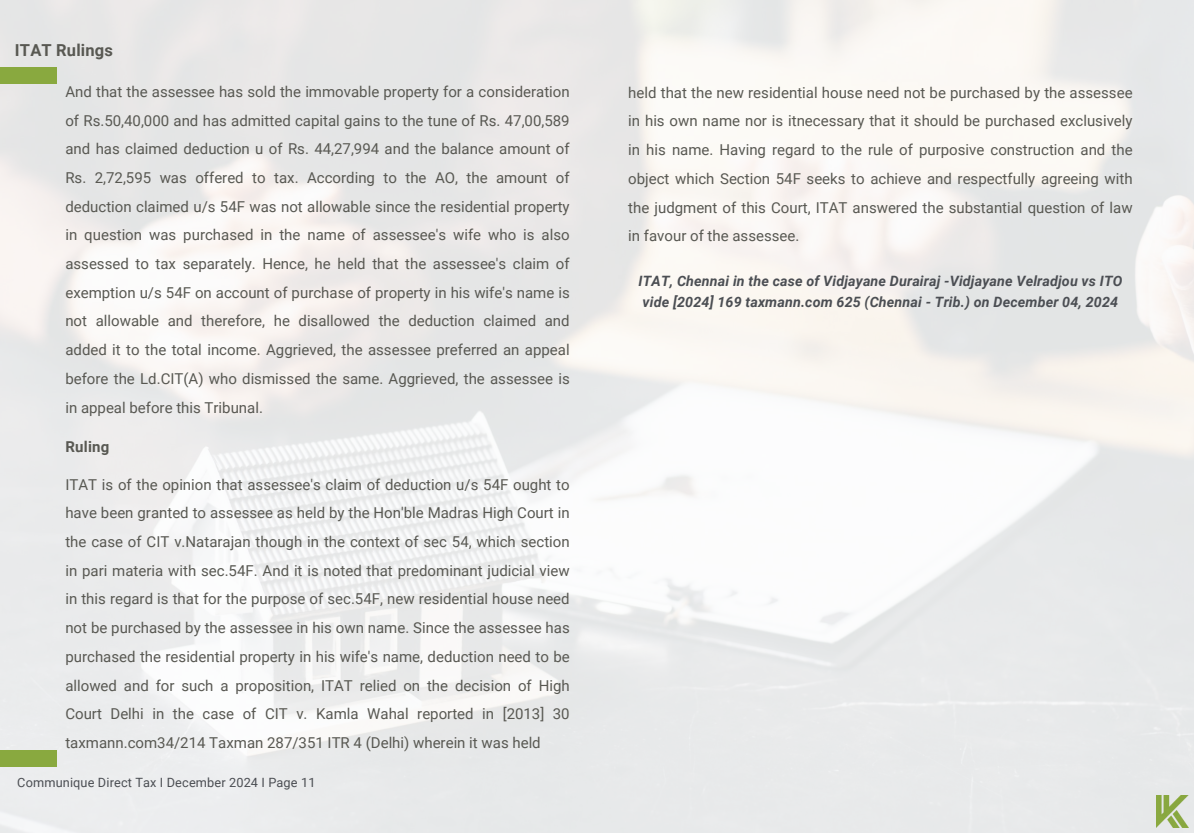
<style>
.page{position:relative;width:1194px;height:833px;background:#fff}
.page>*{position:absolute;margin:0;border:0;box-sizing:border-box;transform-origin:0 0}
.t1{font:700 16.5px "Roboto";letter-spacing:.01em;color:#585852}
.t2{font:15px/28.7px "Roboto";color:#585852;text-align:justify}
.t3{font:700 15px "Roboto";letter-spacing:.01em;color:#585852}
.t4{font:italic 700 14.25px/20.9px "Roboto";letter-spacing:.01em;color:#4b4e53}
.t5{font:12.75px "Roboto";letter-spacing:.01em;color:#4b4e53}
</style>
<div class="page">
<img style="left:0;top:0;width:1193px;height:832px">
<img style="left:1156px;top:795px;width:32px;height:32px">
<div style="left:0;top:749px;width:57px;height:17px;background:#89a93f"></div>
<div style="left:0;top:67px;width:57px;height:17px;background:#89a93f"></div>
<p class="t1" style="left:15px;top:41px;width:99px">ITAT Rulings</p>
<p class="t2" style="left:65px;top:77px;width:505px">And that the assessee has sold the immovable property for a consideration of Rs.50,40,000 and has admitted capital gains to the tune of Rs. 47,00,589 and has claimed deduction u of Rs. 44,27,994 and the balance amount of Rs. 2,72,595 was offered to tax. According to the AO, the amount of deduction claimed u/s 54F was not allowable since the residential property in question was purchased in the name of assessee's wife who is also assessed to tax separately. Hence, he held that the assessee's claim of exemption u/s 54F on account of purchase of property in his wife's name is not allowable and therefore, he disallowed the deduction claimed and added it to the total income. Aggrieved, the assessee preferred an appeal before the Ld.CIT(A) who dismissed the same. Aggrieved, the assessee is in appeal before this Tribunal.</p>
<p class="t3" style="left:66px;top:438px;width:45px">Ruling</p>
<p class="t2" style="left:65px;top:470px;width:505px">ITAT is of the opinion that assessee's claim of deduction u/s 54F ought to have been granted to assessee as held by the Hon'ble Madras High Court in the case of CIT v.Natarajan though in the context of sec 54, which section in pari materia with sec.54F. And it is noted that predominant judicial view in this regard is that for the purpose of sec.54F, new residential house need not be purchased by the assessee in his own name. Since the assessee has purchased the residential property in his wife's name, deduction need to be allowed and for such a proposition, ITAT relied on the decision of High Court Delhi in the case of CIT v. Kamla Wahal reported in [2013] 30 taxmann.com34/214 Taxman 287/351 ITR 4 (Delhi) wherein it was held</p>
<p class="t5" style="left:17px;top:774px;width:300px">Communique Direct Tax I December 2024 I Page 11</p>
<p class="t2" style="left:628px;top:78px;width:505px">held that the new residential house need not be purchased by the assessee in his own name nor is itnecessary that it should be purchased exclusively in his name. Having regard to the rule of purposive construction and the object which Section 54F seeks to achieve and respectfully agreeing with the judgment of this Court, ITAT answered the substantial question of law in favour of the assessee.</p>
<p class="t4" style="left:638px;top:271px;width:485px">ITAT, Chennai in the case of Vidjayane Durairaj -Vidjayane Velradjou vs ITO vide [2024] 169 taxmann.com 625 (Chennai - Trib.) on December 04, 2024</p>
</div>
